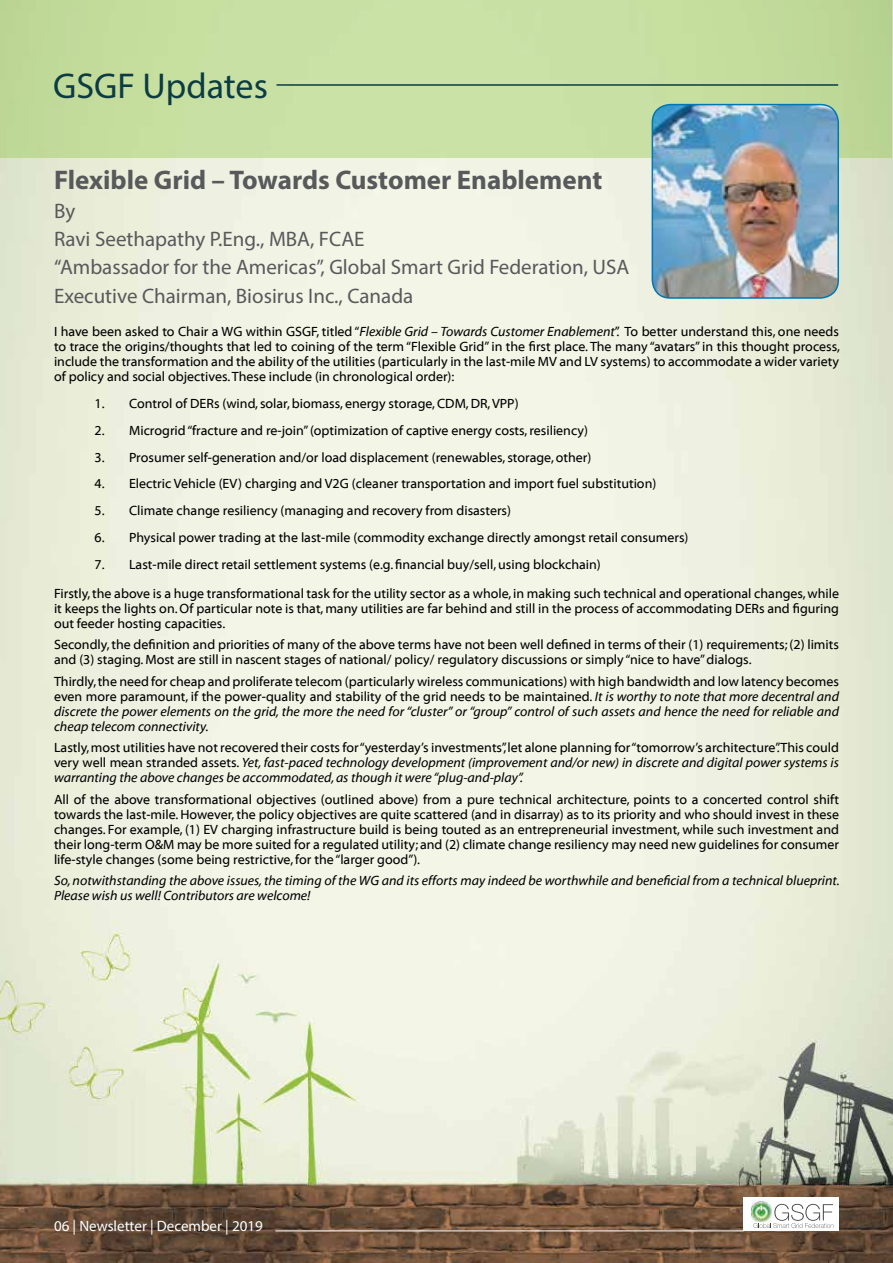
<style>
.page{position:relative;width:893px;height:1263px;background:#fff}
.page>*{position:absolute;margin:0;border:0;box-sizing:border-box;transform-origin:0 0}
.t1{font:36px "Myriad Pro";color:#0c3b43}
.t2{font:700 27px "Myriad Pro";color:#58595b}
.t3{font:21px/28.3px "Myriad Pro";color:#58595b}
.t4{font:15px "Myriad Pro";color:#fff}
.t5{font:13.5px/15px "Myriad Web";color:#000}
.t6{font:13.5px/15px "Myriad It Web";color:#000}
.s1{font-family:"Myriad It Web"}
.s2{font-family:"Myriad Web"}
</style>
<div class="page">
<img style="left:0;top:851px;width:893px;height:412px">
<div style="left:0;top:0;width:891px;height:158px;background:linear-gradient(to right,#c7dfa2,#c4dd9e)"></div>
<hr style="left:276px;top:84px;width:562px;height:2px;background:#0c3b43">
<div style="left:744px;top:1197px;width:95px;height:34px;background:#fff"></div>
<svg style="left:753px;top:1204px;width:80px;height:24px"></svg>
<img style="left:751px;top:1199px;width:20px;height:23px">
<img style="left:652px;top:105px;width:186px;height:193px">
<div style="left:652px;top:104px;width:187px;height:195px;border:2px solid #0077b4;border-radius:18px"></div>
<hr style="left:275px;top:1230px;width:469px;height:1px;background:#fff">
<h1 class="t1" style="left:53px;top:64px;width:216px">GSGF Updates</h1>
<h2 class="t2" style="left:54px;top:163px;width:550px">Flexible Grid – Towards Customer Enablement</h2>
<h3 class="t3" style="left:54px;top:196px;width:577px">By<br>Ravi Seethapathy P.Eng., MBA, FCAE<br>“Ambassador for the Americas”, Global Smart Grid Federation, USA Executive Chairman, Biosirus Inc., Canada</h3>
<p class="t5" style="left:54px;top:324px;width:787px;text-align:justify">I have been asked to Chair a WG within GSGF, titled “<span class="s1">Flexible Grid – Towards Customer Enablement</span>”. To better understand this, one needs to trace the origins/thoughts that led to coining of the term “Flexible Grid” in the first place. The many “avatars” in this thought process, include the transformation and the ability of the utilities (particularly in the last-mile MV and LV systems) to accommodate a wider variety of policy and social objectives. These include (in chronological order):</p>
<p class="t5" style="left:95px;top:396px;width:426px">1. Control of DERs (wind, solar, biomass, energy storage, CDM, DR, VPP)</p>
<p class="t5" style="left:95px;top:423px;width:495px">2. Microgrid “fracture and re-join” (optimization of captive energy costs, resiliency)</p>
<p class="t5" style="left:95px;top:450px;width:498px">3. Prosumer self-generation and/or load displacement (renewables, storage, other)</p>
<p class="t5" style="left:95px;top:477px;width:563px">4. Electric Vehicle (EV) charging and V2G (cleaner transportation and import fuel substitution)</p>
<p class="t5" style="left:95px;top:504px;width:418px">5. Climate change resiliency (managing and recovery from disasters)</p>
<p class="t5" style="left:95px;top:531px;width:595px">6. Physical power trading at the last-mile (commodity exchange directly amongst retail consumers)</p>
<p class="t5" style="left:54px;top:551px;width:787px;line-height:28.5px;text-indent:40px">7. Last-mile direct retail settlement systems (e.g. financial buy/sell, using blockchain)<br>Firstly, the above is a huge transformational task for the utility sector as a whole, in making such technical and operational changes, while</p>
<p class="t5" style="left:54px;top:601px;width:786px">it keeps the lights on. Of particular note is that, many utilities are far behind and still in the process of accommodating DERs and figuring out feeder hosting capacities.</p>
<p class="t5" style="left:54px;top:638px;width:786px">Secondly, the definition and priorities of many of the above terms have not been well defined in terms of their (1) requirements; (2) limits and (3) staging. Most are still in nascent stages of national/ policy/ regulatory discussions or simply “nice to have” dialogs.</p>
<p class="t5" style="left:54px;top:674px;width:786px">Thirdly, the need for cheap and proliferate telecom (particularly wireless communications) with high bandwidth and low latency becomes even more paramount, if the power-quality and stability of the grid needs to be maintained. <span class="s1">It is worthy to note that more decentral and</span></p>
<p class="t6" style="left:54px;top:704px;width:786px">discrete the power elements on the grid, the more the need for “cluster” or “group” control of such assets and hence the need for reliable and cheap telecom connectivity.</p>
<p class="t5" style="left:54px;top:741px;width:786px">Lastly, most utilities have not recovered their costs for “yesterday’s investments”, let alone planning for “tomorrow’s architecture”. This could</p>
<p class="t6" style="left:54px;top:756px;width:786px"><span class="s2">very well mean stranded assets.</span> Yet, fast-paced technology development (improvement and/or new) in discrete and digital power systems is warranting the above changes be accommodated, as though it were “plug-and-play”.</p>
<p class="t5" style="left:54px;top:792px;width:786px;text-align:justify">All of the above transformational objectives (outlined above) from a pure technical architecture, points to a concerted control shift towards the last-mile. However, the policy objectives are quite scattered (and in disarray) as to its priority and who should invest in these changes. For example, (1) EV charging infrastructure build is being touted as an entrepreneurial investment, while such investment and their long-term O&amp;M may be more suited for a regulated utility; and (2) climate change resiliency may need new guidelines for consumer life-style changes (some being restrictive, for the “larger good”).</p>
<p class="t6" style="left:54px;top:874px;width:787px">So, notwithstanding the above issues, the timing of the WG and its efforts may indeed be worthwhile and beneficial from a technical blueprint.<br>Please wish us well! Contributors are welcome!</p>
<p class="t4" style="left:54px;top:1216px;width:210px">06 | Newsletter | December | 2019</p>
</div>
